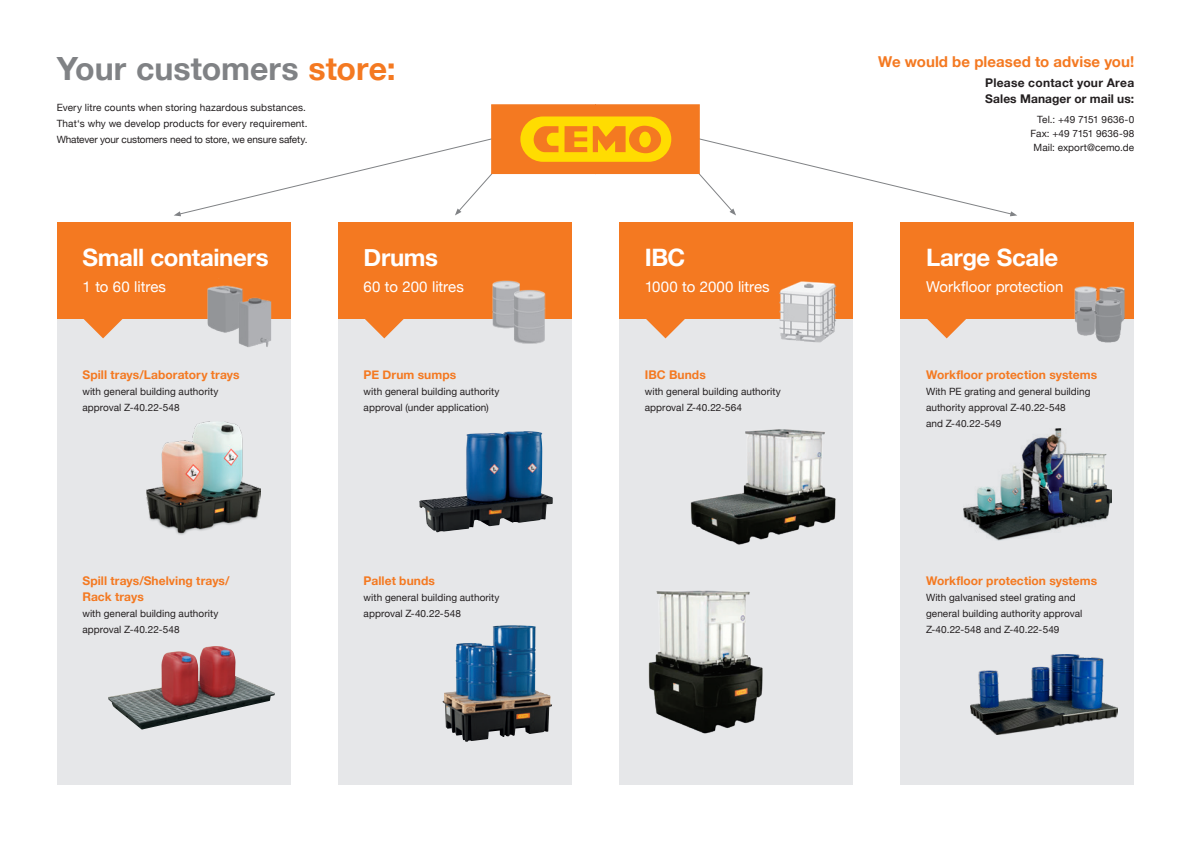
<style>
.page{position:relative;width:1191px;height:842px;background:#fff}
.page>*{position:absolute;margin:0;border:0;box-sizing:border-box;transform-origin:0 0}
.t1{font:700 32px "Helvetica Neue";color:#808285}
.t2{font:700 24px "Helvetica Neue";letter-spacing:-.015em;color:#fff}
.t3{font:15px "Helvetica Neue";letter-spacing:-.005em;color:#fff}
.t4{font:700 15px "Helvetica Neue";letter-spacing:.005em;color:#f47921}
.t5{font:700 12px/16px "Helvetica Neue";letter-spacing:.005em;color:#f47921}
.t6{font:700 12px/16px "Helvetica Neue";letter-spacing:.01em;color:#231f20}
.t7{font:10px/16px "Helvetica Neue";letter-spacing:.005em;color:#231f20}
.s1{color:#f47921}
</style>
<div class="page">
<div style="left:57px;top:318px;width:234px;height:467px;background:#e6e7e9"></div>
<div style="left:57px;top:222px;width:234px;height:96px;background:#f47921"></div>
<svg style="left:80px;top:318px;width:46px;height:20px"></svg>
<div style="left:338px;top:318px;width:234px;height:467px;background:#e6e7e9"></div>
<div style="left:338px;top:222px;width:234px;height:96px;background:#f47921"></div>
<svg style="left:361px;top:318px;width:46px;height:20px"></svg>
<img style="left:147px;top:422px;width:113px;height:113px">
<img style="left:108px;top:646px;width:167px;height:83px">
<img style="left:442px;top:625px;width:83px;height:117px">
<img style="left:419px;top:431px;width:105px;height:101px">
<img style="left:199px;top:285px;width:44px;height:48px">
<img style="left:226px;top:292px;width:49px;height:55px">
<img style="left:489px;top:280px;width:31px;height:49px">
<img style="left:510px;top:289px;width:42px;height:55px">
<div style="left:619px;top:318px;width:234px;height:467px;background:#e6e7e9"></div>
<div style="left:619px;top:222px;width:234px;height:96px;background:#f47921"></div>
<svg style="left:642px;top:318px;width:46px;height:20px"></svg>
<div style="left:900px;top:318px;width:234px;height:467px;background:#e6e7e9"></div>
<div style="left:900px;top:222px;width:234px;height:96px;background:#f47921"></div>
<svg style="left:924px;top:318px;width:45px;height:20px"></svg>
<svg style="left:174px;top:104px;width:843px;height:112px"></svg>
<img style="left:648px;top:590px;width:115px;height:144px">
<img style="left:690px;top:429px;width:146px;height:116px">
<img style="left:963px;top:429px;width:137px;height:111px">
<img style="left:1021px;top:429px;width:38px;height:50px">
<img style="left:970px;top:655px;width:147px;height:80px">
<img style="left:1059px;top:454px;width:52px;height:67px">
<img style="left:778px;top:282px;width:59px;height:61px">
<img style="left:1074px;top:286px;width:20px;height:11px">
<img style="left:1094px;top:286px;width:33px;height:33px">
<img style="left:1091px;top:295px;width:33px;height:48px">
<img style="left:1070px;top:297px;width:33px;height:42px">
<p class="t1" style="left:57px;top:43px;width:340px">Your customers <span class="s1">store:</span></p>
<p class="t7" style="left:57px;top:100px;width:252px">Every litre counts when storing hazardous substances.<br>That‘s why we develop products for every requirement.<br>Whatever your customers need to store, we ensure safety.</p>
<p class="t2" style="left:82px;top:239px;width:188px">Small containers</p>
<p class="t3" style="left:82px;top:276px;width:85px">1 to 60 litres</p>
<p class="t5" style="left:82px;top:367px;width:159px">Spill trays/Laboratory trays</p>
<p class="t7" style="left:82px;top:383px;width:137px">with general building authority approval Z-40.22-548</p>
<p class="t5" style="left:82px;top:573px;width:149px">Spill trays/Shelving trays/<br>Rack trays</p>
<p class="t7" style="left:82px;top:606px;width:137px">with general building authority approval Z-40.22-548</p>
<p class="t2" style="left:363px;top:239px;width:76px">Drums</p>
<p class="t3" style="left:363px;top:276px;width:102px">60 to 200 litres</p>
<p class="t5" style="left:363px;top:367px;width:94px">PE Drum sumps</p>
<p class="t7" style="left:363px;top:383px;width:137px">with general building authority approval (under application)</p>
<p class="t5" style="left:363px;top:573px;width:73px">Pallet bunds</p>
<p class="t7" style="left:363px;top:590px;width:137px">with general building authority approval Z-40.22-548</p>
<p class="t2" style="left:645px;top:239px;width:42px">IBC</p>
<p class="t3" style="left:645px;top:276px;width:126px">1000 to 2000 litres</p>
<p class="t5" style="left:645px;top:367px;width:62px">IBC Bunds</p>
<p class="t7" style="left:645px;top:383px;width:137px">with general building authority approval Z-40.22-564</p>
<p class="t4" style="left:878px;top:50px;width:257px">We would be pleased to advise you!</p>
<p class="t6" style="left:985px;top:75px;width:150px">Please contact your Area<br>Sales Manager or mail us:</p>
<p class="t7" style="left:1030px;top:113px;width:105px;line-height:14px;text-align:right">Tel.: +49 7151 9636-0<br>Fax: +49 7151 9636-98<br>Mail: export@cemo.de</p>
<p class="t2" style="left:926px;top:239px;width:134px">Large Scale</p>
<p class="t3" style="left:926px;top:276px;width:139px">Workfloor protection</p>
<p class="t5" style="left:926px;top:367px;width:173px">Workfloor protection systems</p>
<p class="t7" style="left:926px;top:383px;width:166px">With PE grating and general building authority approval Z-40.22-548<br>and Z-40.22-549</p>
<p class="t5" style="left:926px;top:573px;width:173px">Workfloor protection systems</p>
<p class="t7" style="left:926px;top:590px;width:158px">With galvanised steel grating and general building authority approval<br>Z-40.22-548 and Z-40.22-549</p>
</div>
